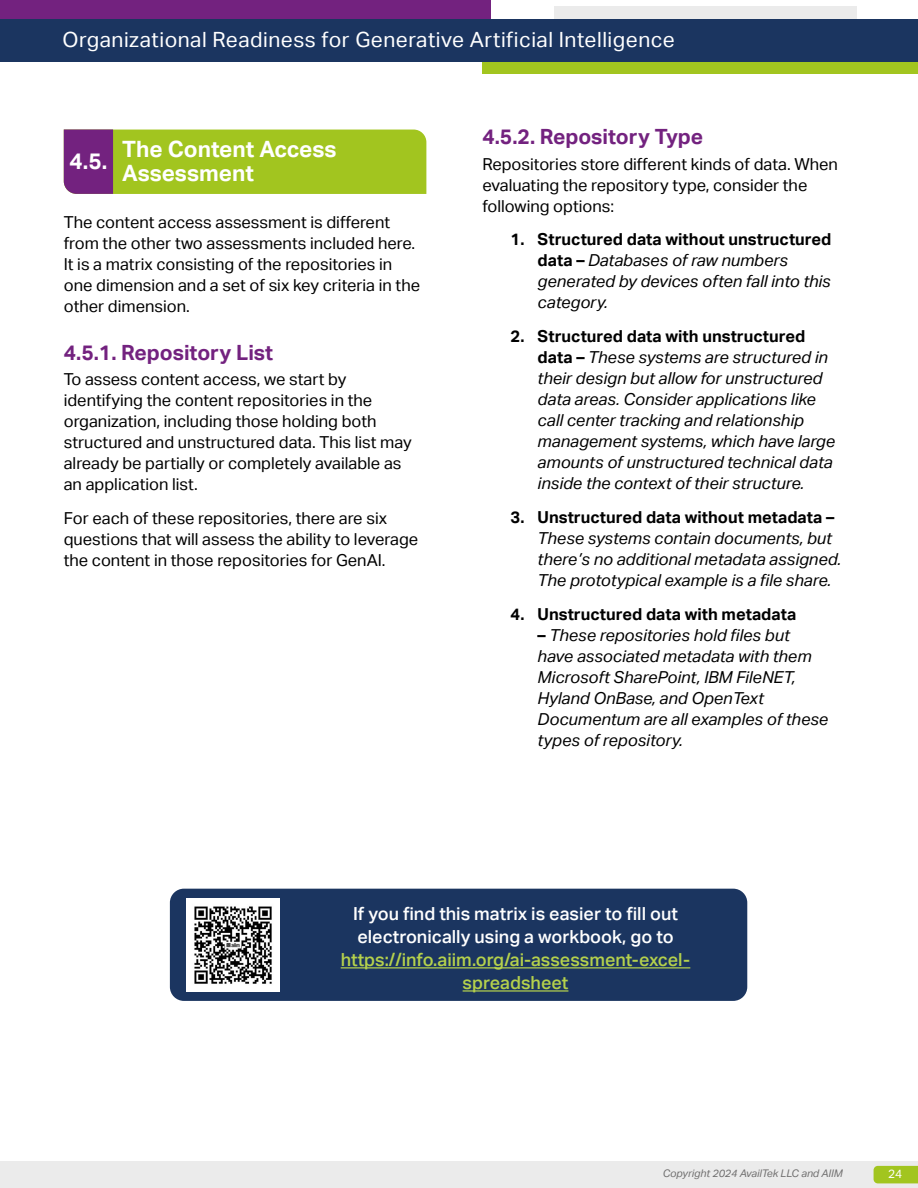
<style>
.page{position:relative;width:918px;height:1188px;background:#fff}
.page>*{position:absolute;margin:0;border:0;box-sizing:border-box;transform-origin:0 0}
.Heading_2{font:700 22.5px/24px "Aktiv Grotesk";color:#fff}
.t1{font:21px "Aktiv Grotesk";letter-spacing:.025em;color:#fff}
.Head_2_Sub{font:700 21px "Aktiv Grotesk";color:#73227f}
.t2{font:500 18px/23px "Aktiv Grotesk";color:#fff;text-align:center}
.t3{font:italic 16.5px/21px "Aktiv Grotesk";color:#000}
.t4{font:16.5px/21px "Aktiv Grotesk";color:#000}
.t5{font:700 16.5px "Aktiv Grotesk";color:#000}
.t6{font:12px "Aktiv Grotesk";color:#fff}
.t7{font:italic 10.5px "Aktiv Grotesk";color:#706f6f}
.s1{font-weight:700;font-style:normal}
.s2{color:#b5d14c}
</style>
<div class="page">
<div style="left:554px;top:6px;width:303px;height:47px;background:#ebebeb"></div>
<div style="left:0;top:1161px;width:918px;height:27px;background:#ebebeb"></div>
<div style="left:0;top:0;width:491px;height:30px;background:#73227f"></div>
<div style="left:482px;top:56px;width:436px;height:17px;background:#a2c51f"></div>
<div style="left:0;top:19px;width:918px;height:43px;background:#1b3560"></div>
<svg style="left:874px;top:1166px;width:44px;height:17px"></svg>
<svg style="left:64px;top:129px;width:362px;height:65px;background:#9caf2e"></svg>
<div style="left:170px;top:889px;width:577px;height:112px;background:#1b3560;border-radius:14px"></div>
<hr style="left:341px;top:967px;width:349px;height:1px;background:#b5d14c">
<hr style="left:463px;top:990px;width:105px;height:2px;background:#b5d14c">
<img style="left:186px;top:898px;width:93px;height:93px">
<p class="t1" style="left:63px;top:27px;width:614px">Organizational Readiness for Generative Artificial Intelligence</p>
<p class="Heading_2" style="left:70px;top:149px;width:39px">4.5.</p>
<p class="Heading_2" style="left:122px;top:137px;width:216px">The Content Access<br>Assessment</p>
<p class="t4" style="left:64px;top:212px;width:358px">The content access assessment is different from the other two assessments included here.<br>It is a matrix consisting of the repositories in one dimension and a set of six key criteria in the other dimension.</p>
<p class="Head_2_Sub" style="left:64px;top:340px;width:211px">4.5.1. Repository List</p>
<p class="t4" style="left:64px;top:369px;width:350px">To assess content access, we start by identifying the content repositories in the organization, including those holding both structured and unstructured data. This list may already be partially or completely available as an application list.</p>
<p class="t4" style="left:64px;top:508px;width:356px">For each of these repositories, there are six questions that will assess the ability to leverage the content in those repositories for GenAI.</p>
<p class="Head_2_Sub" style="left:482px;top:125px;width:222px">4.5.2. Repository Type</p>
<p class="t4" style="left:482px;top:154px;width:357px">Repositories store different kinds of data. When evaluating the repository type, consider the following options:</p>
<p class="t3" style="left:538px;top:229px;width:295px;text-indent:-27px"><span class="s1">1. Structured data without unstructured data –</span> Databases of raw numbers generated by devices often fall into this category.</p>
<p class="t3" style="left:538px;top:326px;width:299px;text-indent:-27px"><span class="s1">2. Structured data with unstructured data –</span> These systems are structured in their design but allow for unstructured data areas. Consider applications like call center tracking and relationship management systems, which have large amounts of unstructured technical data inside the context of their structure.</p>
<p class="t3" style="left:538px;top:507px;width:305px;text-indent:-27px"><span class="s1">3. Unstructured data without metadata – </span>These systems contain documents, but there’s no additional metadata assigned.<br>The prototypical example is a file share.</p>
<p class="t5" style="left:511px;top:604px;width:287px">4. Unstructured data with metadata</p>
<p class="t3" style="left:538px;top:625px;width:292px"><span class="s1">–</span> These repositories hold files but have associated metadata with them<br>Microsoft SharePoint, IBM FileNET,<br>Hyland OnBase, and OpenText<br>Documentum are all examples of these types of repository.</p>
<p class="t2" style="left:341px;top:903px;width:351px">If you find this matrix is easier to fill out electronically using a workbook, go to <span class="s2">https://info.aiim.org/ai-assessment-excel&shy;spreadsheet</span></p>
<p class="t7" style="left:663px;top:1167px;width:181px">Copyright 2024 AvailTek LLC and AIIM</p>
<p class="t6" style="left:888px;top:1167px;width:16px">24</p>
</div>
